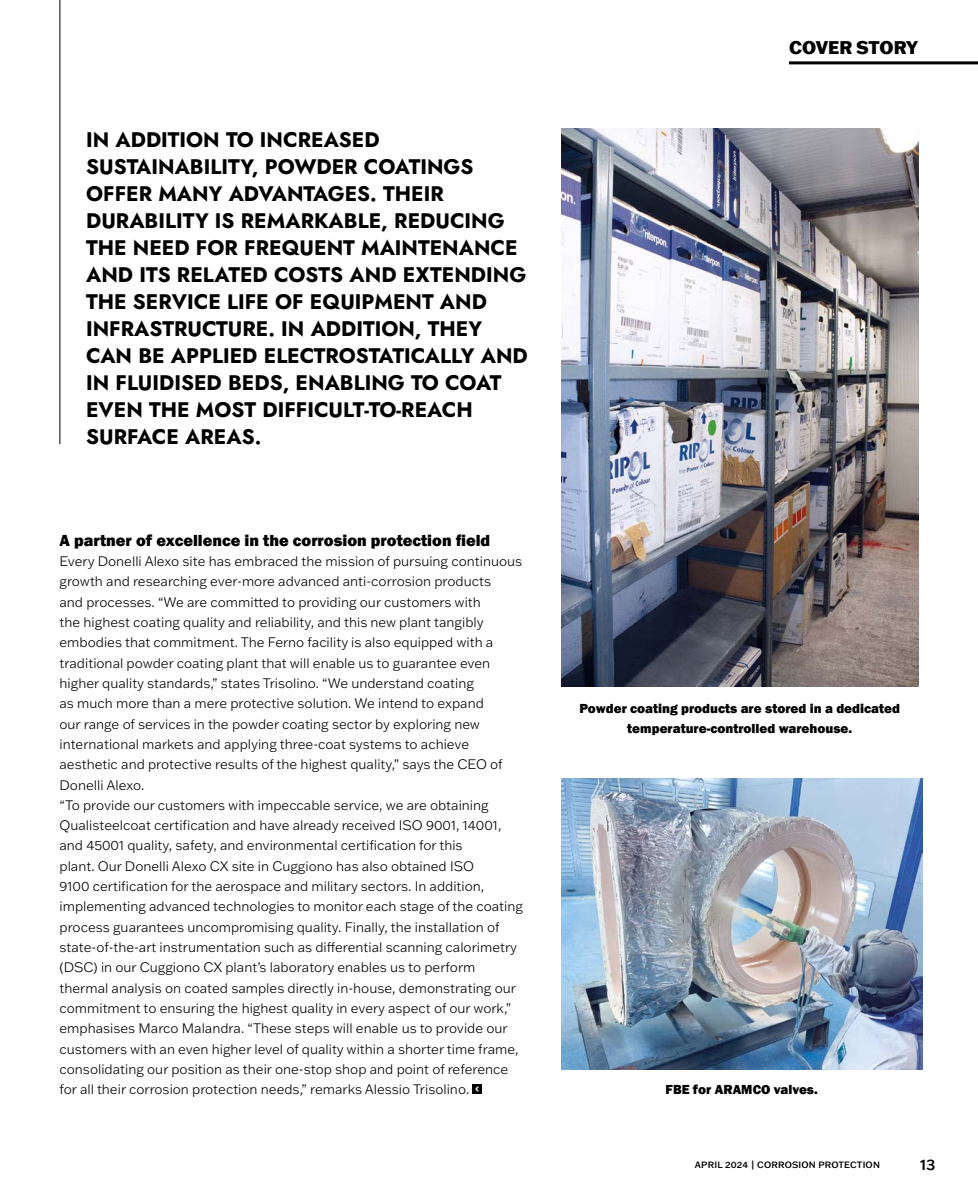
<style>
.page{position:relative;width:978px;height:1191px;background:#fff}
.page>*{position:absolute;margin:0;border:0;box-sizing:border-box;transform-origin:0 0}
.t1{font:700 21px/27px "Jost";color:#000}
.t2{font:800 18px "Franklin Gothic ATF";letter-spacing:-.01em;color:#000}
.t3{font:800 16.5px "Franklin Gothic";color:#000}
.t4{font:500 15px "Franklin Gothic ATF";color:#000}
.t5{font:300 13.5px/20.2px "Franklin Gothic ATF";color:#000}
.t6{font:800 13.5px/19.5px "Franklin Gothic";color:#000;text-align:center}
.t7{font:500 9px "Franklin Gothic ATF";letter-spacing:.02em;color:#000}
.s1{font-family:"Neo Sans W1 G";font-weight:700;font-size:10.5px;color:#fff}
</style>
<div class="page">
<hr style="left:789px;top:61px;width:189px;height:3px;background:#000">
<div style="left:472px;top:1084px;width:10px;height:10px;background:#000"></div>
<img style="left:561px;top:129px;width:357px;height:558px">
<hr style="left:60px;top:0;width:1px;height:444px;background:#000">
<img style="left:561px;top:778px;width:361px;height:291px">
<p class="t1" style="left:86px;top:126px;width:443px">IN ADDITION TO INCREASED<br>SUSTAINABILITY, POWDER COATINGS<br>OFFER MANY ADVANTAGES. THEIR<br>DURABILITY IS REMARKABLE, REDUCING<br>THE NEED FOR FREQUENT MAINTENANCE<br>AND ITS RELATED COSTS AND EXTENDING<br>THE SERVICE LIFE OF EQUIPMENT AND<br>INFRASTRUCTURE. IN ADDITION, THEY<br>CAN BE APPLIED ELECTROSTATICALLY AND<br>IN FLUIDISED BEDS, ENABLING TO COAT<br>EVEN THE MOST DIFFICULT-TO-REACH<br>SURFACE AREAS.</p>
<p class="t3" style="left:60px;top:529px;width:432px">A partner of excellence in the corrosion protection field</p>
<p class="t5" style="left:60px;top:551px;width:465px">Every Donelli Alexo site has embraced the mission of pursuing continuous growth and researching ever-more advanced anti-corrosion products<br>and processes. “We are committed to providing our customers with<br>the highest coating quality and reliability, and this new plant tangibly embodies that commitment. The Ferno facility is also equipped with a traditional powder coating plant that will enable us to guarantee even higher quality standards,” states Trisolino. “We understand coating<br>as much more than a mere protective solution. We intend to expand<br>our range of services in the powder coating sector by exploring new international markets and applying three-coat systems to achieve aesthetic and protective results of the highest quality,” says the CEO of Donelli Alexo.<br>“To provide our customers with impeccable service, we are obtaining Qualisteelcoat certification and have already received ISO 9001, 14001, and 45001 quality, safety, and environmental certification for this<br>plant. Our Donelli Alexo CX site in Cuggiono has also obtained ISO<br>9100 certification for the aerospace and military sectors. In addition, implementing advanced technologies to monitor each stage of the coating process guarantees uncompromising quality. Finally, the installation of state-of-the-art instrumentation such as differential scanning calorimetry (DSC) in our Cuggiono CX plant’s laboratory enables us to perform thermal analysis on coated samples directly in-house, demonstrating our commitment to ensuring the highest quality in every aspect of our work,” emphasises Marco Malandra. “These steps will enable us to provide our customers with an even higher level of quality within a shorter time frame, consolidating our position as their one-stop shop and point of reference for all their corrosion protection needs,” remarks Alessio Trisolino. <span class="s1">‹</span></p>
<h2 class="t2" style="left:789px;top:36px;width:131px">COVER STORY</h2>
<p class="t6" style="left:579px;top:699px;width:322px">Powder coating products are stored in a dedicated temperature-controlled warehouse.</p>
<p class="t6" style="left:666px;top:1080px;width:154px">FBE for ARAMCO valves.</p>
<p class="t7" style="left:695px;top:1159px;width:186px">APRIL 2024 | CORROSION PROTECTION</p>
<p class="t4" style="left:920px;top:1154px;width:17px">13</p>
</div>
